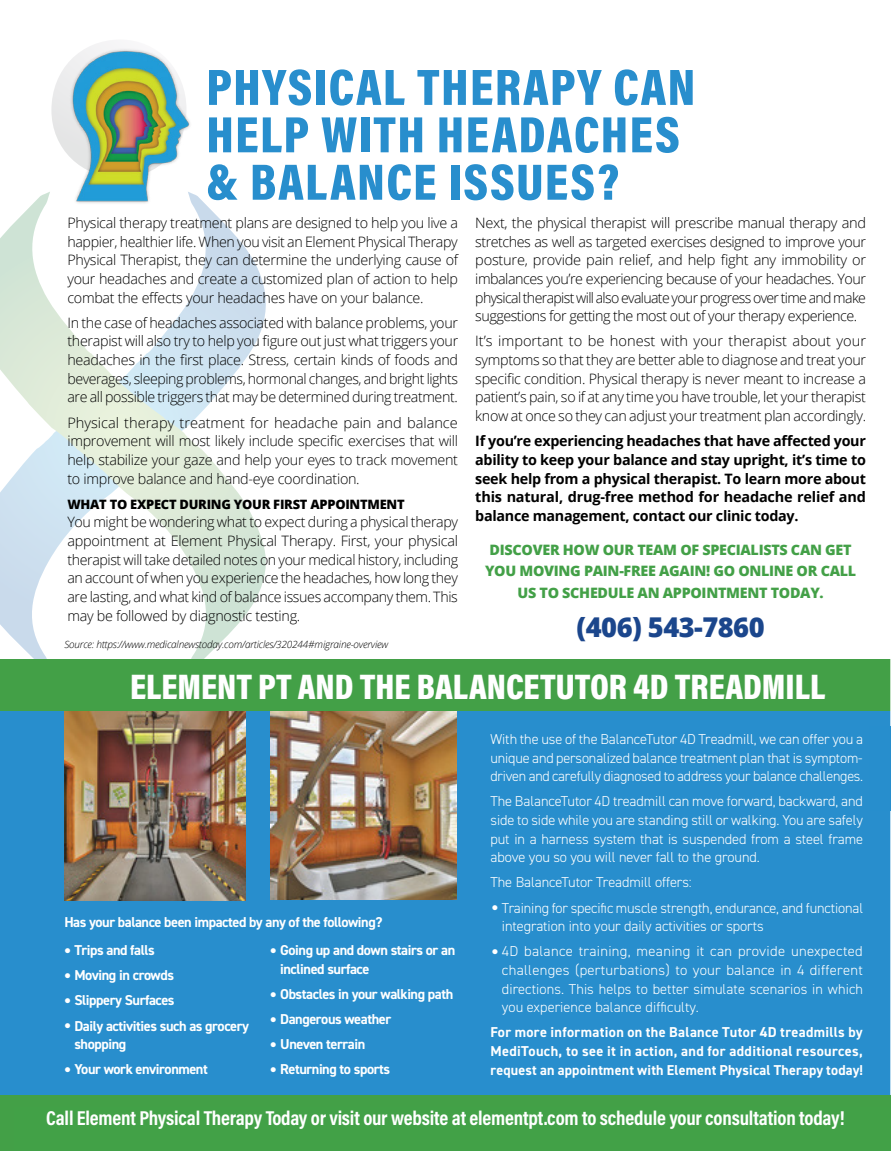
<style>
.page{position:relative;width:891px;height:1151px;background:#fff}
.page>*{position:absolute;margin:0;border:0;box-sizing:border-box;transform-origin:0 0}
.t1{font:900 51.75px/47.5px "Acumin Pro Cond";letter-spacing:.03em;color:#288ecd}
.t2{font:900 35.77px "Acumin Pro Cond";color:#fff}
.t3{font:800 27.22px "Open Sans";letter-spacing:-.02em;color:#1b468c}
.t4{font:700 24.3px "Acumin Pro Cond";letter-spacing:-.01em;color:#fff}
.t5{font:700 20.25px "Acumin Pro Cond";letter-spacing:-.01em;color:#fff}
.t6{font:300 14.4px/18.7px "Open Sans";letter-spacing:-.02em;color:#000;text-align:justify}
.t7{font:300 14.4px/18.7px "DIN2014";letter-spacing:-.005em;color:#fff;text-align:justify}
.t8{font:700 14.4px/18.7px "DIN2014";letter-spacing:-.03em;color:#fff}
.t9{font:700 14.4px/18.7px "Open Sans";letter-spacing:-.02em;color:#000;text-align:justify}
.t10{font:800 14.4px/21.6px "Open Sans";letter-spacing:-.02em;color:#43a047;text-align:center}
.t11{font:800 12.83px "Open Sans";letter-spacing:-.02em;color:#000}
.t12{font:italic 300 10.12px "Open Sans";letter-spacing:-.02em;color:#000}
.s1{font-size:21.6px}
.s2{font-weight:700;font-size:21.6px}
</style>
<div class="page">
<div style="left:0;top:705px;width:890px;height:408px;background:#288ecd"></div>
<img style="left:64px;top:711px;width:181px;height:189px">
<div style="left:0;top:1095px;width:891px;height:55px;background:#43a047"></div>
<svg style="left:51px;top:41px;width:63px;height:114px"></svg>
<svg style="left:0;top:192px;width:271px;height:468px"></svg>
<img style="left:68px;top:47px;width:125px;height:158px">
<img style="left:271px;top:711px;width:186px;height:188px">
<div style="left:0;top:660px;width:891px;height:51px;background:#43a047"></div>
<hr style="left:890px;top:641px;width:1px;height:453px;background:#fff">
<div style="left:870px;top:726px;width:21px;height:84px;background:#278ecd"></div>
<h1 class="t1" style="left:206px;top:62px;width:490px">PHYSICAL THERAPY CAN<br>HELP WITH HEADACHES &amp; BALANCE ISSUES?</h1>
<p class="t6" style="left:67px;top:213px;width:392px">Physical therapy treatment plans are designed to help you live a happier, healthier life. When you visit an Element Physical Therapy Physical Therapist, they can determine the underlying cause of your headaches and create a customized plan of action to help combat the effects your headaches have on your balance.</p>
<p class="t6" style="left:67px;top:313px;width:392px">In the case of headaches associated with balance problems, your therapist will also try to help you figure out just what triggers your headaches in the first place. Stress, certain kinds of foods and beverages, sleeping problems, hormonal changes, and bright lights are all possible triggers that may be determined during treatment.</p>
<p class="t6" style="left:67px;top:412px;width:392px">Physical therapy treatment for headache pain and balance improvement will most likely include specific exercises that will help stabilize your gaze and help your eyes to track movement to improve balance and hand-eye coordination.</p>
<p class="t11" style="left:67px;top:494px;width:339px">WHAT TO EXPECT DURING YOUR FIRST APPOINTMENT</p>
<p class="t6" style="left:67px;top:512px;width:392px">You might be wondering what to expect during a physical therapy appointment at Element Physical Therapy. First, your physical therapist will take detailed notes on your medical history, including an account of when you experience the headaches, how long they are lasting, and what kind of balance issues accompany them. This may be followed by diagnostic testing.</p>
<p class="t12" style="left:64px;top:636px;width:326px">Source: https://www.medicalnewstoday.com/articles/320244#migraine-overview</p>
<p class="t6" style="left:475px;top:213px;width:392px">Next, the physical therapist will prescribe manual therapy and stretches as well as targeted exercises designed to improve your posture, provide pain relief, and help fight any immobility or imbalances you’re experiencing because of your headaches. Your physical therapist will also evaluate your progress over time and make suggestions for getting the most out of your therapy experience.</p>
<p class="t6" style="left:475px;top:331px;width:392px">It’s important to be honest with your therapist about your symptoms so that they are better able to diagnose and treat your specific condition. Physical therapy is never meant to increase a patient’s pain, so if at any time you have trouble, let your therapist know at once so they can adjust your treatment plan accordingly.</p>
<p class="t9" style="left:475px;top:431px;width:392px">If you’re experiencing headaches that have affected your ability to keep your balance and stay upright, it’s time to seek help from a physical therapist. To learn more about this natural, drug-free method for headache relief and balance management, contact our clinic today.</p>
<p class="t10" style="left:485px;top:537px;width:373px">DISCOVER HOW OUR TEAM OF SPECIALISTS CAN GET<br>YOU MOVING PAIN-FREE AGAIN! GO ONLINE OR CALL<br>US TO SCHEDULE AN APPOINTMENT TODAY.</p>
<h3 class="t3" style="left:577px;top:606px;width:190px">(406) 543-7860</h3>
<h2 class="t2" style="left:130px;top:663px;width:697px">ELEMENT PT AND THE BALANCETUTOR 4D TREADMILL</h2>
<p class="t8" style="left:64px;top:912px;width:320px">Has your balance been impacted by any of the following?</p>
<p class="t8" style="left:64px;top:940px;width:92px"><span class="s1">•</span> Trips and falls</p>
<p class="t8" style="left:64px;top:965px;width:111px"><span class="s1">•</span> Moving in crowds</p>
<p class="t8" style="left:64px;top:990px;width:112px"><span class="s1">•</span> Slippery Surfaces</p>
<p class="t8" style="left:74px;top:1015px;width:176px;text-indent:-10px"><span class="s1">•</span> Daily activities such as grocery shopping</p>
<p class="t8" style="left:64px;top:1059px;width:145px"><span class="s1">•</span> Your work environment</p>
<p class="t8" style="left:280px;top:940px;width:177px;text-indent:-10px"><span class="s1">•</span> Going up and down stairs or an inclined surface</p>
<p class="t8" style="left:270px;top:984px;width:185px"><span class="s1">•</span> Obstacles in your walking path</p>
<p class="t8" style="left:270px;top:1009px;width:123px"><span class="s1">•</span> Dangerous weather</p>
<p class="t8" style="left:270px;top:1034px;width:97px"><span class="s1">•</span> Uneven terrain</p>
<p class="t8" style="left:270px;top:1059px;width:122px"><span class="s1">•</span> Returning to sports</p>
<p class="t7" style="left:490px;top:729px;width:374px">With the use of the BalanceTutor 4D Treadmill, we can offer you a unique and personalized balance treatment plan that is symptom&shy;driven and carefully diagnosed to address your balance challenges.</p>
<p class="t7" style="left:490px;top:792px;width:374px">The BalanceTutor 4D treadmill can move forward, backward, and side to side while you are standing still or walking. You are safely put in a harness system that is suspended from a steel frame above you so you will never fall to the ground.</p>
<p class="t7" style="left:490px;top:873px;width:203px">The BalanceTutor Treadmill offers:</p>
<p class="t7" style="left:502px;top:898px;width:363px;text-indent:-10px"><span class="s2">•</span> Training for specific muscle strength, endurance, and functional integration into your daily activities or sports</p>
<p class="t7" style="left:502px;top:941px;width:363px;text-indent:-10px"><span class="s2">•</span> 4D balance training, meaning it can provide unexpected challenges (perturbations) to your balance in 4 different directions. This helps to better simulate scenarios in which you experience balance difficulty.</p>
<p class="t8" style="left:490px;top:1022px;width:374px;text-align:justify">For more information on the Balance Tutor 4D treadmills by MediTouch, to see it in action, and for additional resources, request an appointment with Element Physical Therapy today!</p>
<h3 class="t4" style="left:66px;top:1101px;width:827px">Call Element Physical Therapy Today or visit our website at elementpt.com to schedule your con</h3>
<h3 class="t5" style="left:46px;top:1104px;width:800px">Call Element Physical Therapy Today or visit our website at elementpt.com to schedule your consultation today!</h3>
</div>
